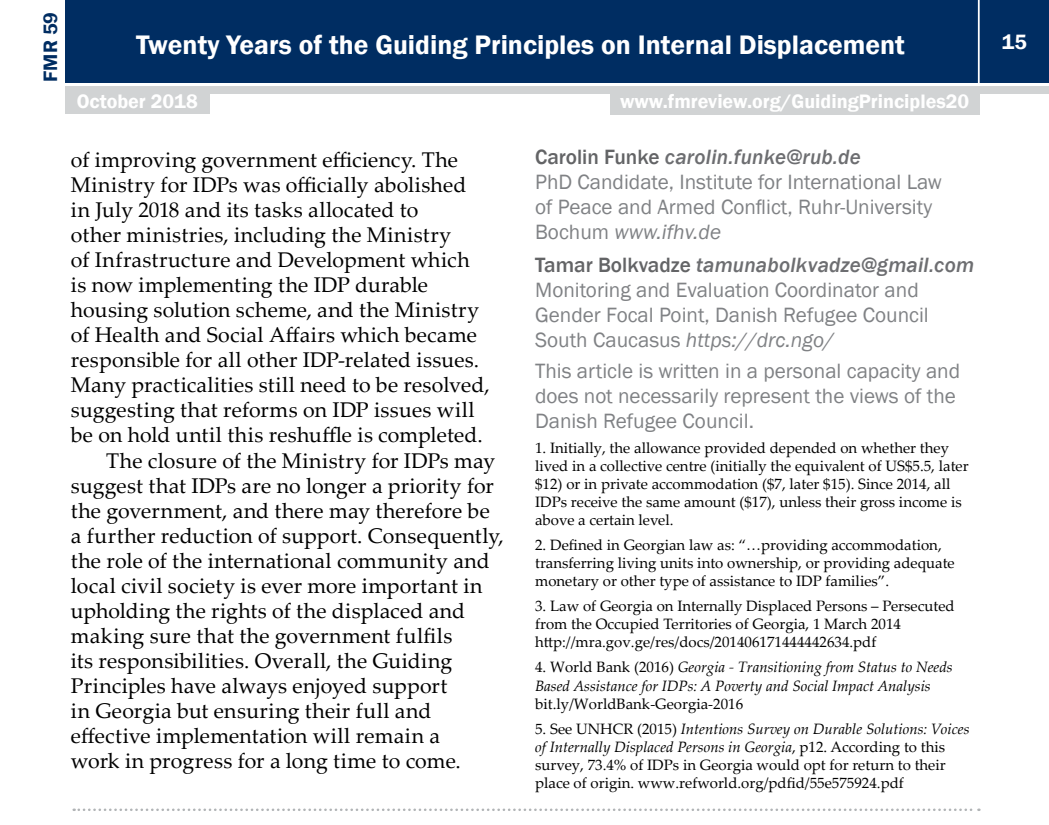
<style>
.page{position:relative;width:1049px;height:825px;background:#fff}
.page>*{position:absolute;margin:0;border:0;box-sizing:border-box;transform-origin:0 0}
.t1{font:600 27.5px "Franklin Gothic";color:#fff}
.t2{font:21.25px "Palatino Linotype";letter-spacing:.01em;color:#000}
.t3{font:21.25px/25px "Franklin Gothic";color:#808285}
.t4{font:600 21.25px "Franklin Gothic";color:#fff}
.t5{font:600 20px "Franklin Gothic";color:#fff}
.t6{font:600 20px "Franklin Gothic";color:#002d62}
.t7{font:15px/18px "Palatino Linotype";color:#000}
.t8{font:italic 15px/18px "Palatino Linotype";color:#000}
.s1{font-weight:500;color:#636466}
.s2{font-weight:500;font-style:italic;color:#6d6e71}
.s3{font-style:italic}
.s4{font-style:normal}
</style>
<div class="page">
<div style="left:65px;top:0;width:984px;height:83px;background:#002d62"></div>
<div style="left:65px;top:86px;width:984px;height:8px;background:#d1d3d4"></div>
<hr style="left:978px;top:0;width:2px;height:85px;background:#fff">
<div style="left:65px;top:92px;width:145px;height:22px;background:#d1d3d4"></div>
<div style="left:610px;top:92px;width:370px;height:22px;background:#d1d3d4"></div>
<svg style="left:74px;top:808px;width:905px;height:2px"></svg>
<p class="t6" style="left:38px;top:82px;width:71px;rotate:-90deg">FMR 59</p>
<p class="t1" style="left:136px;top:28px;width:770px">Twenty Years of the Guiding Principles on Internal Displacement</p>
<p class="t5" style="left:77px;top:89px;width:123px">October 2018</p>
<p class="t5" style="left:620px;top:89px;width:351px">www.fmreview.org/GuidingPrinciples20</p>
<p class="t2" style="left:71px;top:145px;width:389px">of improving government efficiency. The</p>
<p class="t2" style="left:71px;top:170px;width:397px">Ministry for IDPs was officially abolished</p>
<p class="t2" style="left:71px;top:195px;width:349px">in July 2018 and its tasks allocated to</p>
<p class="t2" style="left:71px;top:220px;width:382px">other ministries, including the Ministry</p>
<p class="t2" style="left:71px;top:245px;width:400px">of Infrastructure and Development which</p>
<p class="t2" style="left:71px;top:270px;width:359px">is now implementing the IDP durable</p>
<p class="t2" style="left:71px;top:295px;width:410px">housing solution scheme, and the Ministry</p>
<p class="t2" style="left:71px;top:320px;width:408px">of Health and Social Affairs which became</p>
<p class="t2" style="left:71px;top:345px;width:410px">responsible for all other IDP-related issues.</p>
<p class="t2" style="left:71px;top:370px;width:420px">Many practicalities still need to be resolved,</p>
<p class="t2" style="left:71px;top:395px;width:405px">suggesting that reforms on IDP issues will</p>
<p class="t2" style="left:71px;top:420px;width:413px">be on hold until this reshuffle is completed.</p>
<p class="t2" style="left:106px;top:445px;width:390px">The closure of the Ministry for IDPs may</p>
<p class="t2" style="left:71px;top:470px;width:425px">suggest that IDPs are no longer a priority for</p>
<p class="t2" style="left:71px;top:495px;width:420px">the government, and there may therefore be</p>
<p class="t2" style="left:71px;top:520px;width:434px">a further reduction of support. Consequently,</p>
<p class="t2" style="left:71px;top:545px;width:420px">the role of the international community and</p>
<p class="t2" style="left:71px;top:570px;width:413px">local civil society is ever more important in</p>
<p class="t2" style="left:71px;top:595px;width:396px">upholding the rights of the displaced and</p>
<p class="t2" style="left:71px;top:620px;width:383px">making sure that the government fulfils</p>
<p class="t2" style="left:71px;top:645px;width:383px">its responsibilities. Overall, the Guiding</p>
<p class="t2" style="left:71px;top:670px;width:378px">Principles have always enjoyed support</p>
<p class="t2" style="left:71px;top:695px;width:362px">in Georgia but ensuring their full and</p>
<p class="t2" style="left:71px;top:720px;width:371px">effective implementation will remain a</p>
<p class="t2" style="left:71px;top:745px;width:392px">work in progress for a long time to come.</p>
<p class="t3" style="left:535px;top:144px;width:408px"><span class="s1">Carolin Funke</span> <span class="s2">carolin.funke@rub.de<br></span>PhD Candidate, Institute for International Law of Peace and Armed Conflict, Ruhr-University Bochum <span class="s3">www.ifhv.de</span></p>
<p class="t3" style="left:535px;top:252px;width:441px"><span class="s1">Tamar Bolkvadze</span> <span class="s2">tamunabolkvadze@gmail.com </span>Monitoring and Evaluation Coordinator and Gender Focal Point, Danish Refugee Council South Caucasus <span class="s3">https://drc.ngo/</span></p>
<p class="t3" style="left:535px;top:358px;width:427px">This article is written in a personal capacity and does not necessarily represent the views of the<br>Danish Refugee Council.</p>
<p class="t7" style="left:535px;top:438px;width:435px">1. Initially, the allowance provided depended on whether they lived in a collective centre (initially the equivalent of US$5.5, later $12) or in private accommodation ($7, later $15). Since 2014, all IDPs receive the same amount ($17), unless their gross income is above a certain level.</p>
<p class="t7" style="left:535px;top:535px;width:421px">2. Defined in Georgian law as: “…providing accommodation, transferring living units into ownership, or providing adequate monetary or other type of assistance to IDP families”.</p>
<p class="t7" style="left:535px;top:596px;width:421px">3. Law of Georgia on Internally Displaced Persons – Persecuted from the Occupied Territories of Georgia, 1 March 2014 http://mra.gov.ge/res/docs/201406171444442634.pdf</p>
<p class="t8" style="left:535px;top:657px;width:419px"><span class="s4">4. World Bank (2016)</span> Georgia - Transitioning from Status to Needs<br>Based Assistance for IDPs: A Poverty and Social Impact Analysis</p>
<p class="t7" style="left:535px;top:693px;width:210px">bit.ly/WorldBank-Georgia-2016</p>
<p class="t7" style="left:535px;top:718px;width:436px">5. See UNHCR (2015) <span class="s3">Intentions Survey on Durable Solutions: Voices of Internally Displaced Persons in Georgia</span>, p12. According to this survey, 73.4% of IDPs in Georgia would opt for return to their place of origin. www.refworld.org/pdfid/55e575924.pdf</p>
<p class="t4" style="left:1002px;top:29px;width:27px">15</p>
</div>
